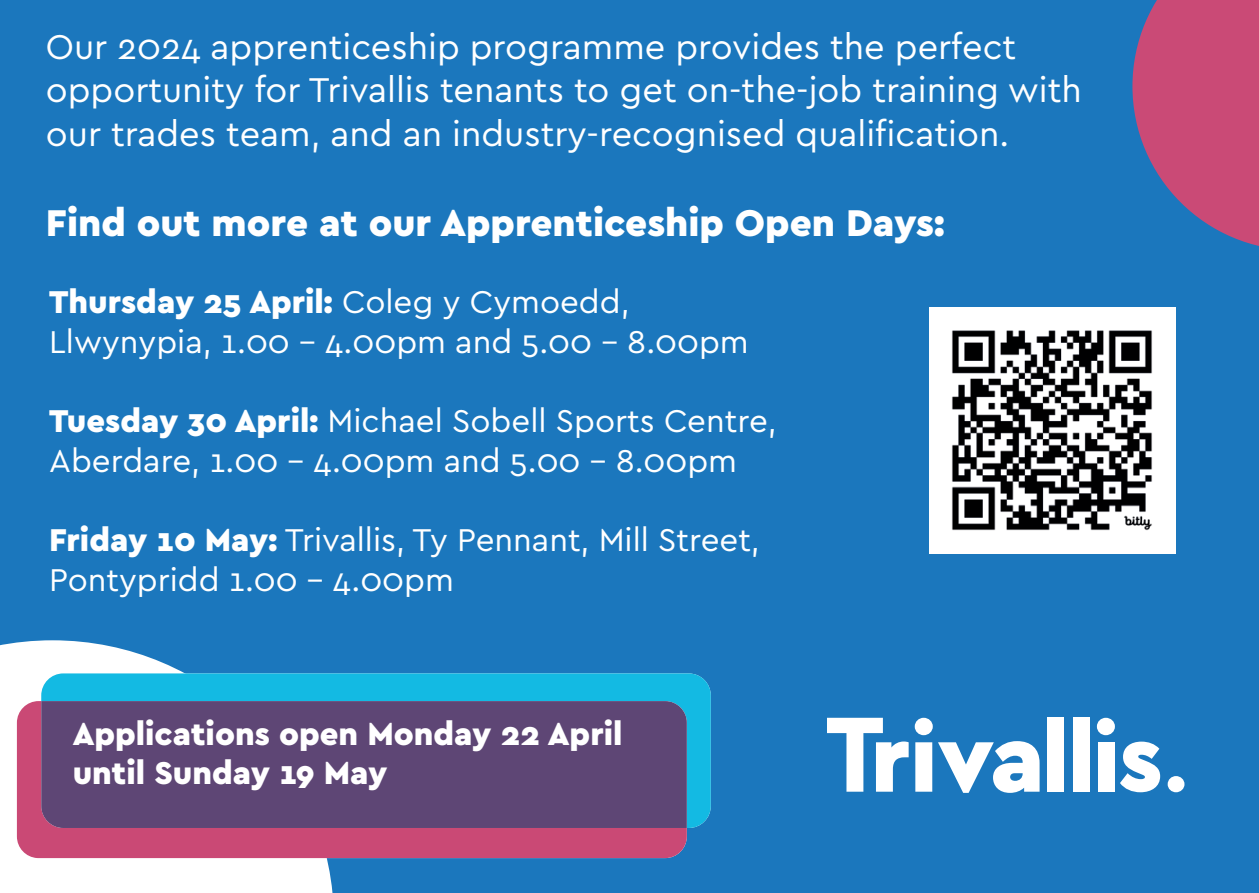
<style>
.page{position:relative;width:1259px;height:893px;background:#1b77bd}
.page>*{position:absolute;margin:0;border:0;box-sizing:border-box;transform-origin:0 0}
.t1{font:900 39px "Cera";color:#fff}
.t2{font:36px/43.2px "Cera";color:#fff}
.t3{font:33px/39.6px "Cera";color:#fff}
.t4{font:900 33px/39.6px "Cera";color:#fff}
.s1{font-weight:900}
</style>
<div class="page">
<svg style="left:0;top:640px;width:334px;height:253px;fill:#fff"></svg>
<div style="left:41px;top:673px;width:670px;height:155px;background:#13bae3"></div>
<div style="left:17px;top:701px;width:670px;height:157px;background:#ca4975"></div>
<div style="left:41px;top:701px;width:646px;height:127px;background:#5e4675"></div>
<svg style="left:827px;top:718px;width:81px;height:74px"></svg>
<svg style="left:938px;top:741px;width:101px;height:52px"></svg>
<div style="left:1046px;top:718px;width:17px;height:74px;background:#fff"></div>
<div style="left:1072px;top:718px;width:17px;height:74px;background:#fff"></div>
<div style="left:1098px;top:742px;width:17px;height:50px;background:#fff"></div>
<svg style="left:1120px;top:742px;width:40px;height:50px"></svg>
<svg style="left:914px;top:718px;width:18px;height:74px"></svg>
<div style="left:1097px;top:718px;width:18px;height:17px;background:#fff;border-radius:50%"></div>
<div style="left:1167px;top:776px;width:17px;height:16px;background:#fff;border-radius:50%"></div>
<svg style="left:1132px;top:0;width:127px;height:246px"></svg>
<img style="left:929px;top:307px;width:246px;height:246px">
<p class="t2" style="left:46px;top:24px;width:1037px">Our 2024 apprenticeship programme provides the perfect opportunity for Trivallis tenants to get on-the-job training with our trades team, and an industry-recognised qualification.</p>
<p class="t1" style="left:46px;top:197px;width:900px">Find out more at our Apprenticeship Open Days:</p>
<p class="t3" style="left:49px;top:281px;width:701px"><span class="s1">Thursday 25 April:</span> Coleg y Cymoedd,<br>Llwynypia, 1.00 – 4.00pm and 5.00 – 8.00pm</p>
<p class="t3" style="left:49px;top:400px;width:729px"><span class="s1">Tuesday 30 April:</span> Michael Sobell Sports Centre,<br>Aberdare, 1.00 – 4.00pm and 5.00 – 8.00pm</p>
<p class="t3" style="left:49px;top:519px;width:712px"><span class="s1">Friday 10 May:</span> Trivallis, Ty Pennant, Mill Street,<br>Pontypridd 1.00 – 4.00pm</p>
<p class="t4" style="left:73px;top:712px;width:551px">Applications open Monday 22 April until Sunday 19 May</p>
</div>
